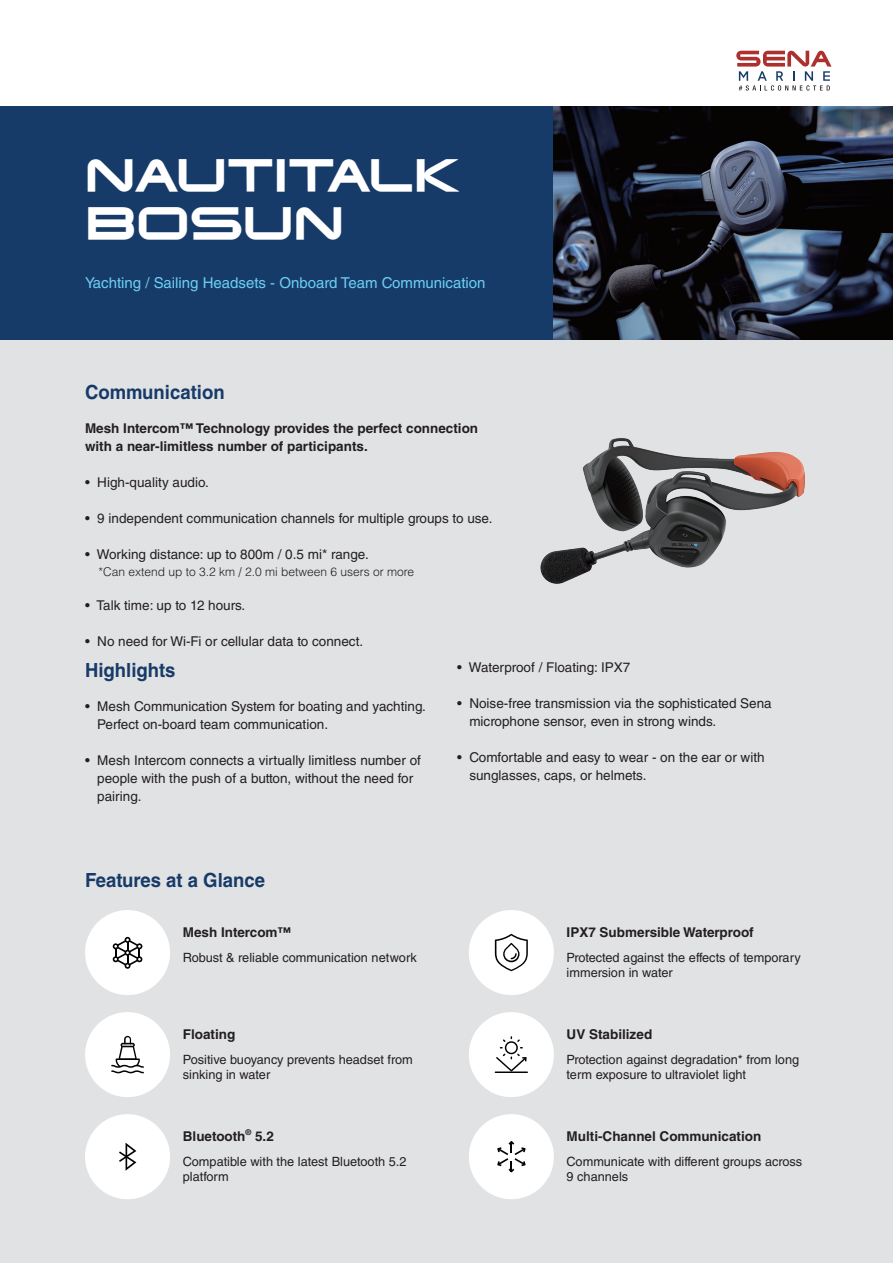
<style>
.page{position:relative;width:893px;height:1263px;background:#fff}
.page>*{position:absolute;margin:0;border:0;box-sizing:border-box;transform-origin:0 0}
.t1{font:45px/48px "SENAOTFR";color:#fff}
.t2{font:700 19.5px "Helvetica LT Std";color:#173b68;scale:.95 1}
.t3{font:15px "Helvetica LT Std";color:#6bcff6}
.t4{font:13.5px/18px "Helvetica LT Std";color:#231f20}
.t5{font:700 13.5px/18px "Helvetica LT Std";color:#231f20}
.t6{font:12.75px/15px "Helvetica LT Std";color:#231f20}
.t7{font:300 12px "Helvetica LT Std";color:#231f20}
.t8{font:700 7.8px "Helvetica LT Std";color:#231f20}
</style>
<div class="page">
<svg style="left:736px;top:50px;width:95px;height:41px"></svg>
<img style="left:553px;top:106px;width:340px;height:234px">
<div style="left:0;top:106px;width:553px;height:234px;background:#173b68"></div>
<div style="left:0;top:340px;width:893px;height:923px;background:#e1e2e4"></div>
<div style="left:85px;top:910px;width:85px;height:85px;background:#fff;border-radius:50%"></div>
<div style="left:469px;top:910px;width:85px;height:85px;background:#fff;border-radius:50%"></div>
<svg style="left:113px;top:937px;width:29px;height:32px"></svg>
<svg style="left:495px;top:934px;width:33px;height:37px"></svg>
<div style="left:85px;top:1012px;width:85px;height:85px;background:#fff;border-radius:50%"></div>
<div style="left:469px;top:1012px;width:85px;height:85px;background:#fff;border-radius:50%"></div>
<svg style="left:111px;top:1036px;width:33px;height:37px"></svg>
<hr style="left:495px;top:1071px;width:33px;height:2px;background:#030303">
<svg style="left:496px;top:1036px;width:31px;height:35px"></svg>
<div style="left:85px;top:1114px;width:85px;height:85px;background:#fff;border-radius:50%"></div>
<div style="left:469px;top:1114px;width:85px;height:85px;background:#fff;border-radius:50%"></div>
<svg style="left:119px;top:1142px;width:17px;height:29px"></svg>
<svg style="left:497px;top:1141px;width:29px;height:31px"></svg>
<img style="left:540px;top:438px;width:265px;height:146px">
<h1 class="t1" style="left:85px;top:155px;width:375px">NAUTITALK<br>BOSUN</h1>
<p class="t3" style="left:85px;top:274px;width:402px">Yachting / Sailing Headsets - Onboard Team Communication</p>
<h2 class="t2" style="left:85px;top:380px;width:148px">Communication</h2>
<p class="t5" style="left:85px;top:419px;width:395px">Mesh Intercom™ Technology provides the perfect connection with a near-limitless number of participants.</p>
<p class="t4" style="left:85px;top:473px;width:125px">• High-quality audio.</p>
<p class="t4" style="left:85px;top:509px;width:409px">• 9 independent communication channels for multiple groups to use.</p>
<p class="t4" style="left:85px;top:545px;width:285px">• Working distance: up to 800m / 0.5 mi* range.</p>
<p class="t7" style="left:98px;top:564px;width:317px">*Can extend up to 3.2 km / 2.0 mi between 6 users or more</p>
<p class="t4" style="left:85px;top:596px;width:162px">• Talk time: up to 12 hours.</p>
<p class="t4" style="left:85px;top:632px;width:280px">• No need for Wi-Fi or cellular data to connect.</p>
<h2 class="t2" style="left:85px;top:659px;width:97px">Highlights</h2>
<p class="t4" style="left:97px;top:698px;width:330px;text-indent:-12px">• Mesh Communication System for boating and yachting.<br>Perfect on-board team communication.</p>
<p class="t4" style="left:97px;top:752px;width:325px;text-indent:-12px">• Mesh Intercom connects a virtually limitless number of people with the push of a button, without the need for pairing.</p>
<p class="t4" style="left:457px;top:659px;width:175px">• Waterproof / Floating: IPX7</p>
<p class="t4" style="left:469px;top:695px;width:304px;text-indent:-12px">• Noise-free transmission via the sophisticated Sena microphone sensor, even in strong winds.</p>
<p class="t4" style="left:469px;top:749px;width:297px;text-indent:-12px">• Comfortable and easy to wear - on the ear or with sunglasses, caps, or helmets.</p>
<h2 class="t2" style="left:85px;top:868px;width:191px">Features at a Glance</h2>
<p class="t5" style="left:183px;top:923px;width:110px">Mesh Intercom™</p>
<p class="t6" style="left:183px;top:950px;width:235px">Robust &amp; reliable communication network</p>
<p class="t5" style="left:183px;top:1025px;width:54px">Floating</p>
<p class="t6" style="left:183px;top:1052px;width:231px">Positive buoyancy prevents headset from sinking in water</p>
<p class="t5" style="left:183px;top:1127px;width:64px">Bluetooth</p>
<p class="t8" style="left:246px;top:1127px;width:7px">®</p>
<p class="t5" style="left:255px;top:1127px;width:20px">5.2</p>
<p class="t6" style="left:183px;top:1154px;width:225px">Compatible with the latest Bluetooth 5.2 platform</p>
<p class="t5" style="left:567px;top:923px;width:189px">IPX7 Submersible Waterproof</p>
<p class="t6" style="left:567px;top:950px;width:236px">Protected against the effects of temporary immersion in water</p>
<p class="t5" style="left:567px;top:1025px;width:87px">UV Stabilized</p>
<p class="t6" style="left:567px;top:1052px;width:234px">Protection against degradation* from long term exposure to ultraviolet light</p>
<p class="t5" style="left:567px;top:1127px;width:196px">Multi-Channel Communication</p>
<p class="t6" style="left:567px;top:1154px;width:237px">Communicate with different groups across<br>9 channels</p>
</div>
